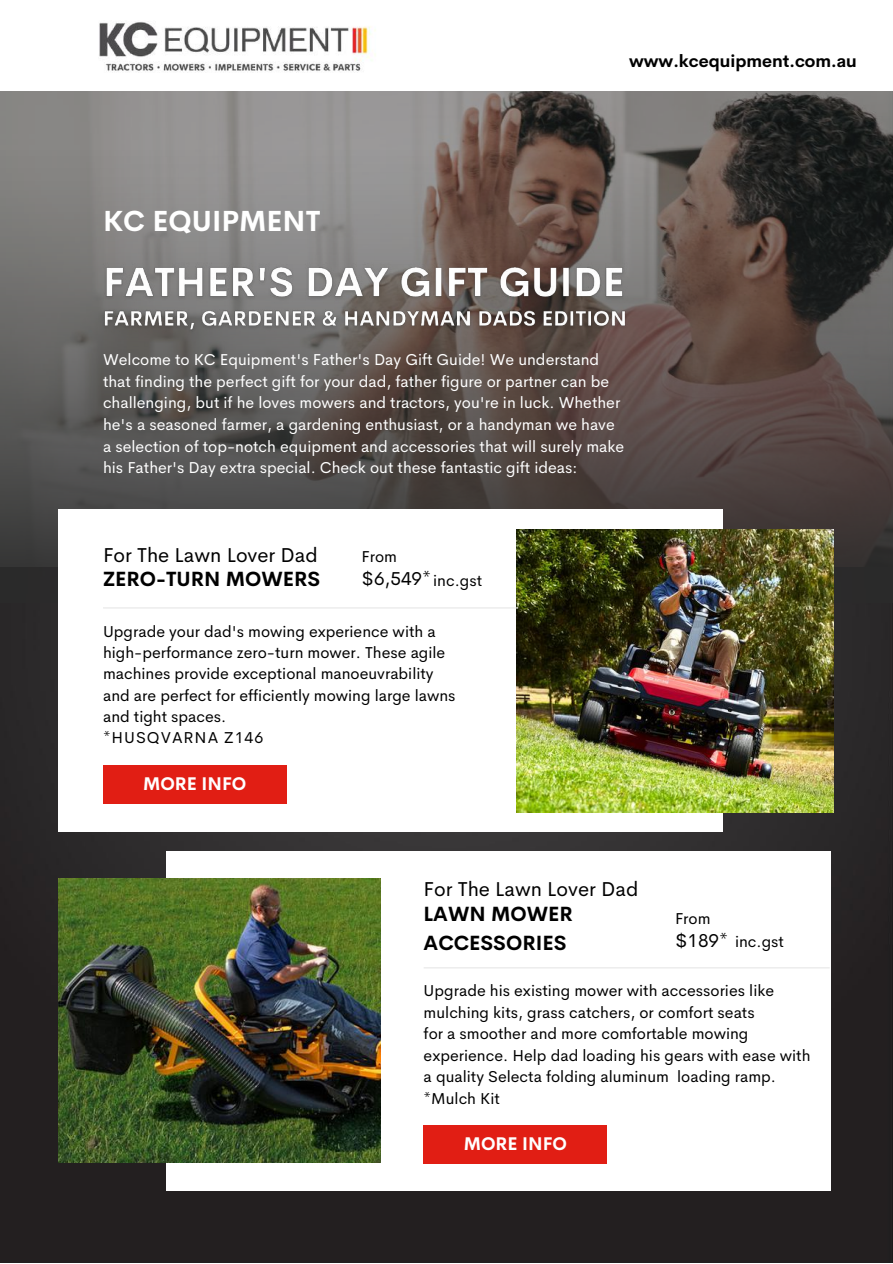
<style>
.page{position:relative;width:893px;height:1264px;background:#fff}
.page>*{position:absolute;margin:0;border:0;box-sizing:border-box;transform-origin:0 0}
.t1{font:700 28.5px "Cerebri Sans";color:#fff}
.t2{font:20.1px "Cerebri Sans";color:#000}
.t3{font:700 20.1px/28px "Cerebri Sans";color:#000}
.t4{font:18.75px "Cerebri Sans";color:#000}
.t5{font:700 18px "Cerebri Sans";color:#fff}
.t6{font:700 17.25px "Cerebri Sans";color:#000}
.t7{font:700 17.25px "Cerebri Sans";color:#fff}
.t8{font:15.9px/21.3px "Cerebri Sans";color:#000}
.t9{font:15.9px/21.6px "Cerebri Sans";color:#fff}
</style>
<div class="page">
<img style="left:0;top:602px;width:892px;height:660px">
<img style="left:0;top:91px;width:892px;height:59px">
<svg style="left:0;top:150px;width:892px;height:452px;background:#5d5552"></svg>
<div style="left:58px;top:509px;width:664px;height:323px;background:#fff"></div>
<img style="left:516px;top:529px;width:317px;height:283px">
<hr style="left:103px;top:607px;width:415px;height:1px;background:#e6e6e6">
<div style="left:103px;top:765px;width:183px;height:39px;background:#e11e14"></div>
<div style="left:166px;top:850px;width:664px;height:340px;background:#fff"></div>
<img style="left:58px;top:879px;width:322px;height:283px">
<img style="left:99px;top:22px;width:277px;height:51px">
<img style="left:97px;top:251px;width:536px;height:90px">
<hr style="left:423px;top:967px;width:406px;height:1px;background:#e6e6e6">
<div style="left:423px;top:1125px;width:184px;height:39px;background:#e11e14"></div>
<h1 class="t1" style="left:103px;top:202px;width:219px">KC EQUIPMENT</h1>
<p class="t6" style="left:629px;top:50px;width:229px">www.kcequipment.com.au</p>
<p class="t9" style="left:103px;top:349px;width:522px">Welcome to KC Equipment's Father's Day Gift Guide! We understand that finding the perfect gift for your dad, father figure or partner can be challenging, but if he loves mowers and tractors, you're in luck. Whether he's a seasoned farmer, a gardening enthusiast, or a handyman we have a selection of top-notch equipment and accessories that will surely make his Father's Day extra special. Check out these fantastic gift ideas:</p>
<p class="t2" style="left:103px;top:542px;width:216px">For The Lawn Lover Dad</p>
<p class="t3" style="left:103px;top:565px;width:219px">ZERO-TURN MOWERS</p>
<p class="t4" style="left:361px;top:566px;width:71px">$6,549*</p>
<p class="t8" style="left:103px;top:620px;width:354px">Upgrade your dad's mowing experience with a high-performance zero-turn mower. These agile machines provide exceptional manoeuvrability and are perfect for efficiently mowing large lawns and tight spaces.<br>*HUSQVARNA Z146</p>
<p class="t8" style="left:361px;top:546px;width:37px">From</p>
<p class="t8" style="left:433px;top:569px;width:50px">inc.gst</p>
<p class="t5" style="left:143px;top:772px;width:105px">MORE INFO</p>
<p class="t2" style="left:423px;top:876px;width:216px">For The Lawn Lover Dad</p>
<p class="t3" style="left:423px;top:900px;width:151px">LAWN MOWER<br>ACCESSORIES</p>
<p class="t8" style="left:675px;top:908px;width:37px">From</p>
<p class="t4" style="left:675px;top:928px;width:55px">$189*</p>
<p class="t8" style="left:735px;top:930px;width:50px">inc.gst</p>
<p class="t8" style="left:423px;top:979px;width:388px">Upgrade his existing mower with accessories like mulching kits, grass catchers, or comfort seats<br>for a smoother and more comfortable mowing experience. Help dad loading his gears with ease with a quality Selecta folding aluminum loading ramp. *Mulch Kit</p>
<p class="t7" style="left:472px;top:1132px;width:89px">Shop Now</p>
<p class="t5" style="left:463px;top:1132px;width:105px">MORE INFO</p>
</div>
